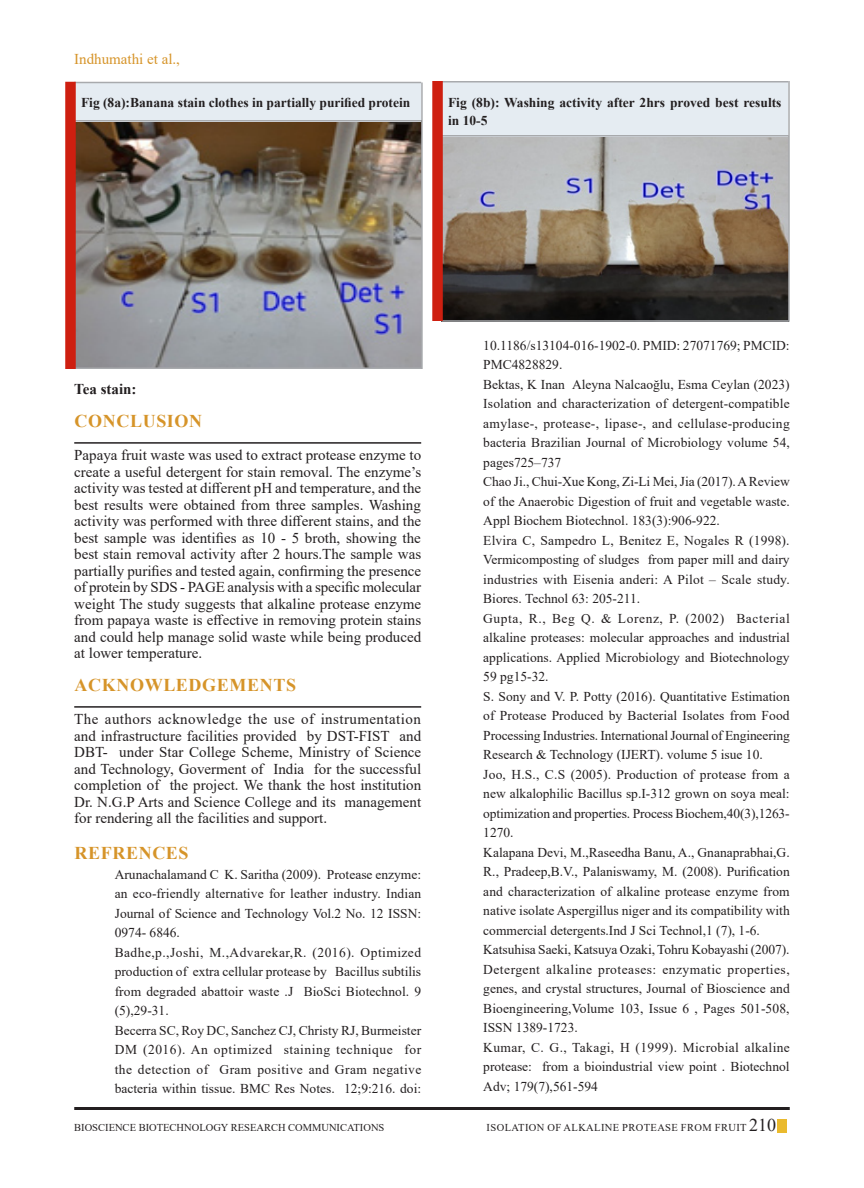
<style>
.page{position:relative;width:864px;height:1188px;background:#fff}
.page>*{position:absolute;margin:0;border:0;box-sizing:border-box;transform-origin:0 0}
.Body_text{font:700 18px "Times New Roman";letter-spacing:.035em;color:#d69429}
.References{font:700 18px "Times New Roman";letter-spacing:.035em;color:#d69429}
.Body_text-2{font:15px/16.5px "Times New Roman";color:#231f20;text-align:justify}
.Body_text-3{font:15px "Times New Roman";color:#d69429}
.Body_text-4{font:700 15px "Times New Roman";color:#231f20}
.References-2{font:13.5px/19.5px "Times New Roman";color:#231f20;text-align:justify}
.Body_text-5{font:700 13.5px/18px "Times New Roman";color:#231f20}
.t1{font:10.5px "Times New Roman";color:#231f20}
.t2{font:10.5px "Times New Roman";letter-spacing:.035em;color:#231f20}
.s1{font-size:18px}
</style>
<div class="page">
<img style="left:76px;top:122px;width:345px;height:246px">
<div style="left:74px;top:82px;width:347px;height:39px;background:#e5ecf2"></div>
<hr style="left:74px;top:82px;width:347px;height:1px;background:#a8aaad">
<hr style="left:74px;top:120px;width:347px;height:2px;background:#a8aaad">
<hr style="left:74px;top:368px;width:347px;height:1px;background:#a8aaad">
<hr style="left:421px;top:82px;width:2px;height:287px;background:#a8aaad">
<div style="left:65px;top:82px;width:11px;height:287px;background:#ce1f10"></div>
<img style="left:443px;top:136px;width:345px;height:184px">
<div style="left:441px;top:82px;width:347px;height:54px;background:#e5ecf2"></div>
<hr style="left:441px;top:81px;width:347px;height:1px;background:#a8aaad">
<hr style="left:441px;top:135px;width:347px;height:1px;background:#a8aaad">
<hr style="left:441px;top:320px;width:347px;height:2px;background:#a8aaad">
<hr style="left:788px;top:81px;width:2px;height:241px;background:#a8aaad">
<div style="left:432px;top:81px;width:11px;height:240px;background:#ce1f10"></div>
<hr style="left:74px;top:442px;width:347px;height:2px;background:#231f20">
<hr style="left:74px;top:706px;width:347px;height:2px;background:#231f20">
<div style="left:777px;top:1119px;width:10px;height:14px;background:#eaba2e"></div>
<hr style="left:74px;top:1107px;width:716px;height:3px;background:#231f20">
<p class="Body_text-3" style="left:74px;top:48px;width:107px">Indhumathi et al.,</p>
<p class="Body_text-5" style="left:81px;top:93px;width:331px">Fig (8a):Banana stain clothes in partially purified protein</p>
<p class="Body_text-5" style="left:448px;top:93px;width:335px">Fig (8b): Washing activity after 2hrs proved best results in 10-5</p>
<p class="Body_text-4" style="left:74px;top:378px;width:64px">Tea stain:</p>
<p class="Body_text" style="left:75px;top:408px;width:129px">CONCLUSION</p>
<p class="Body_text-2" style="left:74px;top:446px;width:348px">Papaya fruit waste was used to extract protease enzyme to create a useful detergent for stain removal. The enzyme’s activity was tested at different pH and temperature, and the best results were obtained from three samples. Washing activity was performed with three different stains, and the best sample was identifies as 10 - 5 broth, showing the best stain removal activity after 2 hours.The sample was partially purifies and tested again, confirming the presence of protein by SDS - PAGE analysis with a specific molecular weight The study suggests that alkaline protease enzyme from papaya waste is effective in removing protein stains and could help manage solid waste while being produced at lower temperature.</p>
<p class="Body_text" style="left:75px;top:672px;width:223px">ACKNOWLEDGEMENTS</p>
<p class="Body_text-2" style="left:74px;top:710px;width:349px">The authors acknowledge the use of instrumentation and infrastructure facilities provided by DST-FIST and DBT- under Star College Scheme, Ministry of Science and Technology, Goverment of India for the successful completion of the project. We thank the host institution Dr. N.G.P Arts and Science College and its management for rendering all the facilities and support.</p>
<p class="References" style="left:75px;top:840px;width:116px">REFRENCES</p>
<p class="References-2" style="left:115px;top:864px;width:308px">Arunachalamand C K. Saritha (2009). Protease enzyme: an eco-friendly alternative for leather industry. Indian Journal of Science and Technology Vol.2 No. 12 ISSN:<br>0974- 6846.</p>
<p class="References-2" style="left:115px;top:942px;width:308px">Badhe,p.,Joshi, M.,Advarekar,R. (2016). Optimized production of extra cellular protease by Bacillus subtilis from degraded abattoir waste .J BioSci Biotechnol. 9 (5),29-31.</p>
<p class="References-2" style="left:115px;top:1020px;width:308px">Becerra SC, Roy DC, Sanchez CJ, Christy RJ, Burmeister DM (2016). An optimized staining technique for the detection of Gram positive and Gram negative bacteria within tissue. BMC Res Notes. 12;9:216. doi:</p>
<p class="References-2" style="left:483px;top:335px;width:308px">10.1186/s13104-016-1902-0. PMID: 27071769; PMCID:<br>PMC4828829.</p>
<p class="References-2" style="left:483px;top:374px;width:308px">Bektas, K Inan Aleyna Nalcaoğlu, Esma Ceylan (2023)<br>Isolation and characterization of detergent-compatible amylase-, protease-, lipase-, and cellulase-producing bacteria Brazilian Journal of Microbiology volume 54, pages725–737</p>
<p class="References-2" style="left:443px;top:472px;width:26px">C</p>
<p class="References-2" style="left:483px;top:472px;width:308px;text-indent:9px">hao Ji., Chui-Xue Kong, Zi-Li Mei, Jia (2017). A Review of the Anaerobic Digestion of fruit and vegetable waste.<br>Appl Biochem Biotechnol. 183(3):906-922.</p>
<p class="References-2" style="left:443px;top:530px;width:26px">E</p>
<p class="References-2" style="left:483px;top:530px;width:308px;text-indent:8px">lvira C, Sampedro L, Benitez E, Nogales R (1998).<br>Vermicomposting of sludges from paper mill and dairy industries with Eisenia anderi: A Pilot – Scale study.<br>Biores. Technol 63: 205-211.</p>
<p class="References-2" style="left:483px;top:608px;width:308px">Gupta, R., Beg Q. &amp; Lorenz, P. (2002) Bacterial alkaline proteases: molecular approaches and industrial applications. Applied Microbiology and Biotechnology 59 pg15-32.</p>
<p class="References-2" style="left:483px;top:686px;width:308px">S. Sony and V. P. Potty (2016). Quantitative Estimation of Protease Produced by Bacterial Isolates from Food Processing Industries. International Journal of Engineering Research &amp; Technology (IJERT). volume 5 isue 10.</p>
<p class="References-2" style="left:483px;top:764px;width:308px">Joo, H.S., C.S (2005). Production of protease from a new alkalophilic Bacillus sp.I-312 grown on soya meal: optimization and properties. Process Biochem,40(3),1263- 1270.</p>
<p class="References-2" style="left:443px;top:842px;width:27px">K</p>
<p class="References-2" style="left:483px;top:842px;width:308px;text-indent:10px">alapana Devi, M.,Raseedha Banu, A., Gnanaprabhai,G.<br>R., Pradeep,B.V., Palaniswamy, M. (2008). Purification and characterization of alkaline protease enzyme from native isolate Aspergillus niger and its compatibility with commercial detergents.Ind J Sci Technol,1 (7), 1-6.</p>
<p class="References-2" style="left:443px;top:940px;width:27px">K</p>
<p class="References-2" style="left:483px;top:940px;width:308px;text-indent:10px">atsuhisa Saeki, Katsuya Ozaki, Tohru Kobayashi (2007).<br>Detergent alkaline proteases: enzymatic properties, genes, and crystal structures, Journal of Bioscience and Bioengineering,Volume 103, Issue 6 , Pages 501-508, ISSN 1389-1723.</p>
<p class="References-2" style="left:443px;top:1037px;width:27px">K</p>
<p class="References-2" style="left:483px;top:1037px;width:308px;text-indent:10px">umar, C. G., Takagi, H (1999). Microbial alkaline protease: from a bioindustrial view point . Biotechnol Adv; 179(7),561-594</p>
<p class="t1" style="left:74px;top:1121px;width:32px">BIOSCIENCE</p>
<p class="t1" style="left:139px;top:1121px;width:191px">BIOTECHNOLOGY RE SEARCH COMMUNIC</p>
<p class="t1" style="left:347px;top:1121px;width:39px">ATIONS</p>
<p class="t2" style="left:487px;top:1121px;width:291px">Isolation of Alkaline Proteas e from Fruit <span class="s1">210</span></p>
</div>
